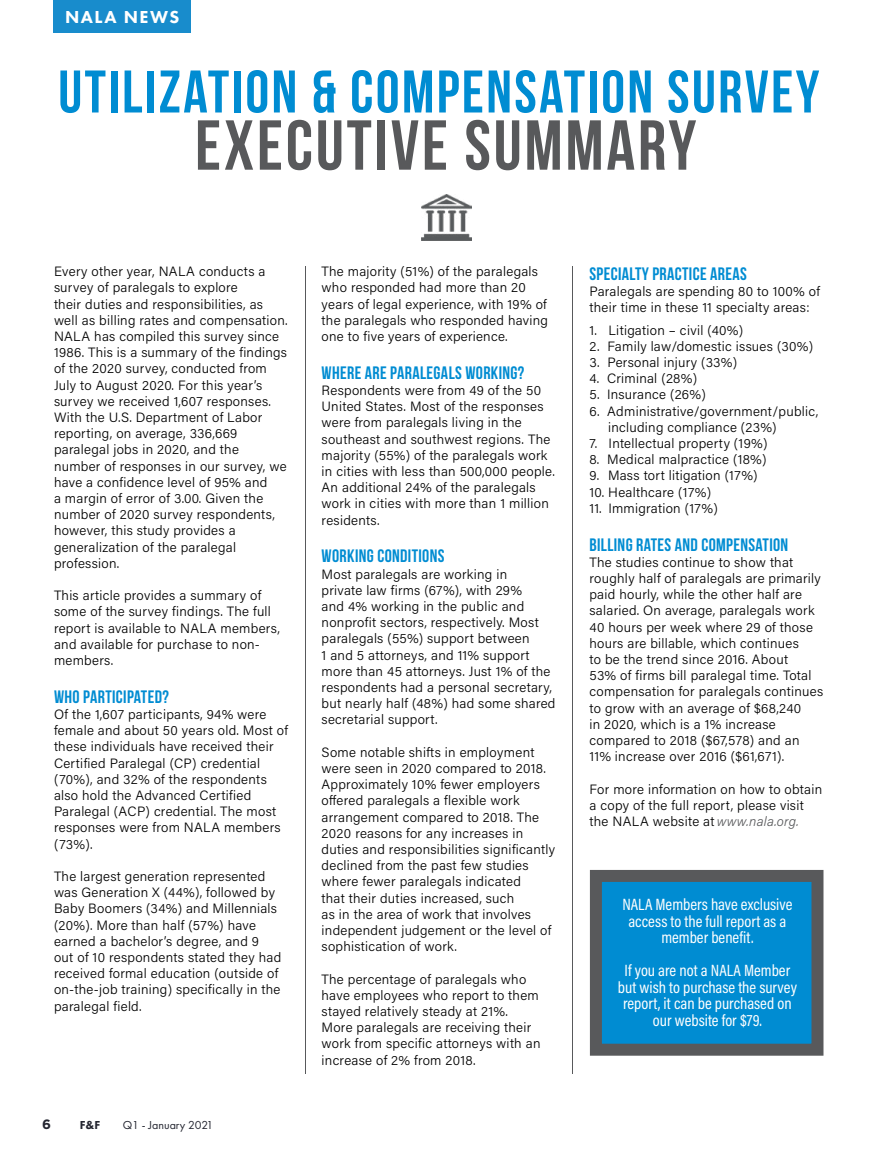
<style>
.page{position:relative;width:891px;height:1161px;background:#fff}
.page>*{position:absolute;margin:0;border:0;box-sizing:border-box;transform-origin:0 0}
.t1{font:70.5px "Bebas Neue";letter-spacing:.04em;color:#58595b}
.t2{font:60px "Bebas Neue";letter-spacing:.04em;color:#008cd2}
.t3{font:18px "Bebas Neue";letter-spacing:.02em;color:#008cd2}
.t4{font:800 18px "Futura PT";letter-spacing:.08em;color:#fff}
.t5{font:16.5px/16.5px "Acumin Pro Cond";color:#fff;text-align:center}
.t6{font:300 13.5px/16.2px "Acumin Pro";letter-spacing:.02em;color:#000}
.t7{font:700 13.5px "Gotham";color:#232530}
.t8{font:12px "Futura PT";color:#232530}
.t9{font:800 12px "Futura PT";color:#232530}
.s1{font-style:italic;color:#58595b}
</style>
<div class="page">
<div style="left:54px;top:0;width:137px;height:33px;background:#188ccc"></div>
<hr style="left:305px;top:266px;width:1px;height:808px;background:#58595b">
<hr style="left:572px;top:266px;width:1px;height:808px;background:#58595b">
<div style="left:590px;top:870px;width:234px;height:186px;background:#008cd2;border:12px solid #58595b"></div>
<img style="left:422px;top:195px;width:49px;height:45px">
<h3 class="t4" style="left:65px;top:6px;width:116px">NALA NEWS</h3>
<h2 class="t2" style="left:58px;top:59px;width:763px">UTILIZATION &amp; COMPENSATION SURVEY</h2>
<h1 class="t1" style="left:195px;top:107px;width:503px">EXECUTIVE SUMMARY</h1>
<p class="t6" style="left:54px;top:263px;width:235px">Every other year, NALA conducts a survey of paralegals to explore<br>their duties and responsibilities, as well as billing rates and compensation.<br>NALA has compiled this survey since 1986. This is a summary of the findings of the 2020 survey, conducted from July to August 2020. For this year’s survey we received 1,607 responses.<br>With the U.S. Department of Labor reporting, on average, 336,669 paralegal jobs in 2020, and the number of responses in our survey, we have a confidence level of 95% and<br>a margin of error of 3.00. Given the number of 2020 survey respondents, however, this study provides a generalization of the paralegal profession.</p>
<p class="t6" style="left:54px;top:587px;width:227px">This article provides a summary of some of the survey findings. The full report is available to NALA members, and available for purchase to non&shy;members.</p>
<h3 class="t3" style="left:54px;top:687px;width:116px">WHO PARTICIPATED?</h3>
<p class="t6" style="left:54px;top:706px;width:236px">Of the 1,607 participants, 94% were female and about 50 years old. Most of these individuals have received their<br>Certified Paralegal (CP) credential (70%), and 32% of the respondents also hold the Advanced Certified<br>Paralegal (ACP) credential. The most responses were from NALA members (73%).</p>
<p class="t6" style="left:54px;top:868px;width:229px">The largest generation represented was Generation X (44%), followed by Baby Boomers (34%) and Millennials (20%). More than half (57%) have earned a bachelor’s degree, and 9 out of 10 respondents stated they had received formal education (outside of on-the-job training) specifically in the paralegal field.</p>
<p class="t7" style="left:42px;top:1115px;width:10px">6</p>
<p class="t9" style="left:80px;top:1118px;width:22px">F&amp;F</p>
<p class="t8" style="left:123px;top:1118px;width:92px">Q1 - January 2021</p>
<p class="t6" style="left:322px;top:263px;width:228px">The majority (51%) of the paralegals who responded had more than 20 years of legal experience, with 19% of the paralegals who responded having one to five years of experience.</p>
<h3 class="t3" style="left:322px;top:363px;width:204px">WHERE ARE PARALEGALS WORKING?</h3>
<p class="t6" style="left:322px;top:382px;width:235px">Respondents were from 49 of the 50<br>United States. Most of the responses were from paralegals living in the southeast and southwest regions. The majority (55%) of the paralegals work in cities with less than 500,000 people.<br>An additional 24% of the paralegals work in cities with more than 1 million residents.</p>
<h3 class="t3" style="left:322px;top:546px;width:124px">WORKING CONDITIONS</h3>
<p class="t6" style="left:322px;top:565px;width:235px">Most paralegals are working in<br>private law firms (67%), with 29%<br>and 4% working in the public and nonprofit sectors, respectively. Most paralegals (55%) support between<br>1 and 5 attorneys, and 11% support more than 45 attorneys. Just 1% of the respondents had a personal secretary, but nearly half (48%) had some shared secretarial support.</p>
<p class="t6" style="left:322px;top:743px;width:235px">Some notable shifts in employment were seen in 2020 compared to 2018.<br>Approximately 10% fewer employers offered paralegals a flexible work arrangement compared to 2018. The 2020 reasons for any increases in duties and responsibilities significantly declined from the past few studies where fewer paralegals indicated<br>that their duties increased, such<br>as in the area of work that involves independent judgement or the level of sophistication of work.</p>
<p class="t6" style="left:322px;top:970px;width:220px">The percentage of paralegals who have employees who report to them stayed relatively steady at 21%.<br>More paralegals are receiving their work from specific attorneys with an increase of 2% from 2018.</p>
<h3 class="t3" style="left:590px;top:264px;width:159px">SPECIALTY PRACTICE AREAS</h3>
<p class="t6" style="left:590px;top:283px;width:232px">Paralegals are spending 80 to 100% of their time in these 11 specialty areas:</p>
<p class="t6" style="left:590px;top:321px;width:155px">1. Litigation – civil (40%)</p>
<p class="t6" style="left:590px;top:337px;width:225px">2. Family law/domestic issues (30%)</p>
<p class="t6" style="left:590px;top:354px;width:149px">3. Personal injury (33%)</p>
<p class="t6" style="left:590px;top:370px;width:109px">4. Criminal (28%)</p>
<p class="t6" style="left:590px;top:386px;width:118px">5. Insurance (26%)</p>
<p class="t6" style="left:608px;top:402px;width:212px;text-indent:-19px">6. Administrative/government/public, including compliance (23%)</p>
<p class="t6" style="left:590px;top:435px;width:179px">7. Intellectual property (19%)</p>
<p class="t6" style="left:590px;top:451px;width:179px">8. Medical malpractice (18%)</p>
<p class="t6" style="left:590px;top:467px;width:170px">9. Mass tort litigation (17%)</p>
<p class="t6" style="left:590px;top:483px;width:123px">10. Healthcare (17%)</p>
<p class="t6" style="left:590px;top:499px;width:130px">11. Immigration (17%)</p>
<h3 class="t3" style="left:590px;top:535px;width:200px">BILLING RATES AND COMPENSATION</h3>
<p class="t6" style="left:590px;top:553px;width:235px">The studies continue to show that roughly half of paralegals are primarily paid hourly, while the other half are salaried. On average, paralegals work 40 hours per week where 29 of those hours are billable, which continues<br>to be the trend since 2016. About<br>53% of firms bill paralegal time. Total compensation for paralegals continues to grow with an average of $68,240<br>in 2020, which is a 1% increase compared to 2018 ($67,578) and an 11% increase over 2016 ($61,671).</p>
<p class="t6" style="left:590px;top:780px;width:234px">For more information on how to obtain a copy of the full report, please visit the NALA website at <span class="s1">www.nala.org.</span></p>
<p class="t5" style="left:622px;top:896px;width:172px">NALA Members have exclusive access to the full report as a member benefit.</p>
<p class="t5" style="left:618px;top:962px;width:181px">If you are not a NALA Member but wish to purchase the survey report, it can be purchased on our website for $79.</p>
</div>
